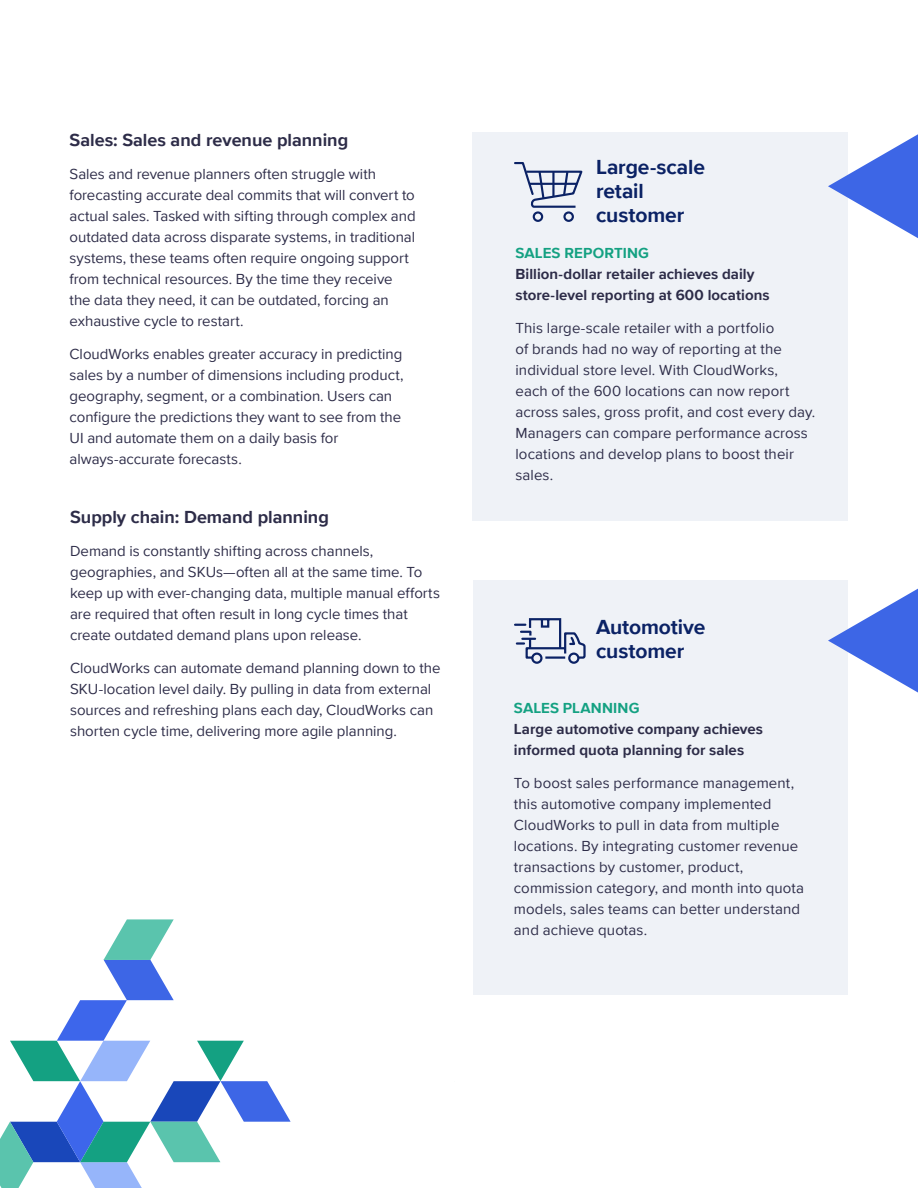
<style>
.page{position:relative;width:918px;height:1188px;background:#fff}
.page>*{position:absolute;margin:0;border:0;box-sizing:border-box;transform-origin:0 0}
.Bullets{font:700 21px "Proxima Nova";letter-spacing:-.005em;color:#0b2265}
.Bullets-2{font:700 18px "Proxima Nova";color:#2d2c48}
.Bullets-3{font:15px/21px "Proxima Nova";color:#2d2c48}
.Bullets-4{font:700 15px/21px "Proxima Nova";letter-spacing:.005em;color:#2d2c48}
.s1{color:#14a182}
</style>
<div class="page">
<div style="left:472px;top:132px;width:376px;height:389px;background:#eff2f7"></div>
<svg style="left:514px;top:162px;width:69px;height:60px"></svg>
<svg style="left:0;top:919px;width:291px;height:269px"></svg>
<div style="left:473px;top:581px;width:375px;height:414px;background:#eff2f7"></div>
<svg style="left:515px;top:618px;width:71px;height:46px"></svg>
<svg style="left:828px;top:589px;width:90px;height:104px"></svg>
<svg style="left:828px;top:134px;width:90px;height:104px"></svg>
<p class="Bullets-2" style="left:70px;top:127px;width:280px">Sales: Sales and revenue planning</p>
<p class="Bullets-3" style="left:70px;top:163px;width:348px">Sales and revenue planners often struggle with forecasting accurate deal commits that will convert to actual sales. Tasked with sifting through complex and outdated data across disparate systems, in traditional systems, these teams often require ongoing support from technical resources. By the time they receive the data they need, it can be outdated, forcing an exhaustive cycle to restart.</p>
<p class="Bullets-3" style="left:70px;top:343px;width:335px">CloudWorks enables greater accuracy in predicting sales by a number of dimensions including product, geography, segment, or a combination. Users can configure the predictions they want to see from the UI and automate them on a daily basis for always-accurate forecasts.</p>
<p class="Bullets-2" style="left:70px;top:504px;width:260px">Supply chain: Demand planning</p>
<p class="Bullets-3" style="left:70px;top:540px;width:371px">Demand is constantly shifting across channels, geographies, and SKUs—often all at the same time. To keep up with ever-changing data, multiple manual efforts are required that often result in long cycle times that create outdated demand plans upon release.</p>
<p class="Bullets-3" style="left:70px;top:657px;width:372px">CloudWorks can automate demand planning down to the SKU-location level daily. By pulling in data from external sources and refreshing plans each day, CloudWorks can shorten cycle time, delivering more agile planning.</p>
<p class="Bullets" style="left:596px;top:151px;width:110px">Large-scale</p>
<p class="Bullets" style="left:596px;top:175px;width:49px">retail</p>
<p class="Bullets" style="left:596px;top:199px;width:90px">customer</p>
<p class="Bullets-4" style="left:515px;top:242px;width:256px"><span class="s1">SALES REPORTING<br></span>Billion-dollar retailer achieves daily store-level reporting at 600 locations</p>
<p class="Bullets-3" style="left:515px;top:317px;width:301px">This large-scale retailer with a portfolio<br>of brands had no way of reporting at the individual store level. With CloudWorks,<br>each of the 600 locations can now report across sales, gross profit, and cost every day.<br>Managers can compare performance across locations and develop plans to boost their sales.</p>
<p class="Bullets" style="left:596px;top:611px;width:111px">Automotive</p>
<p class="Bullets" style="left:596px;top:635px;width:90px">customer</p>
<p class="Bullets-4" style="left:514px;top:697px;width:251px"><span class="s1">SALES PLANNING<br></span>Large automotive company achieves informed quota planning for sales</p>
<p class="Bullets-3" style="left:514px;top:772px;width:292px">To boost sales performance management, this automotive company implemented CloudWorks to pull in data from multiple locations. By integrating customer revenue transactions by customer, product, commission category, and month into quota models, sales teams can better understand and achieve quotas.</p>
</div>
